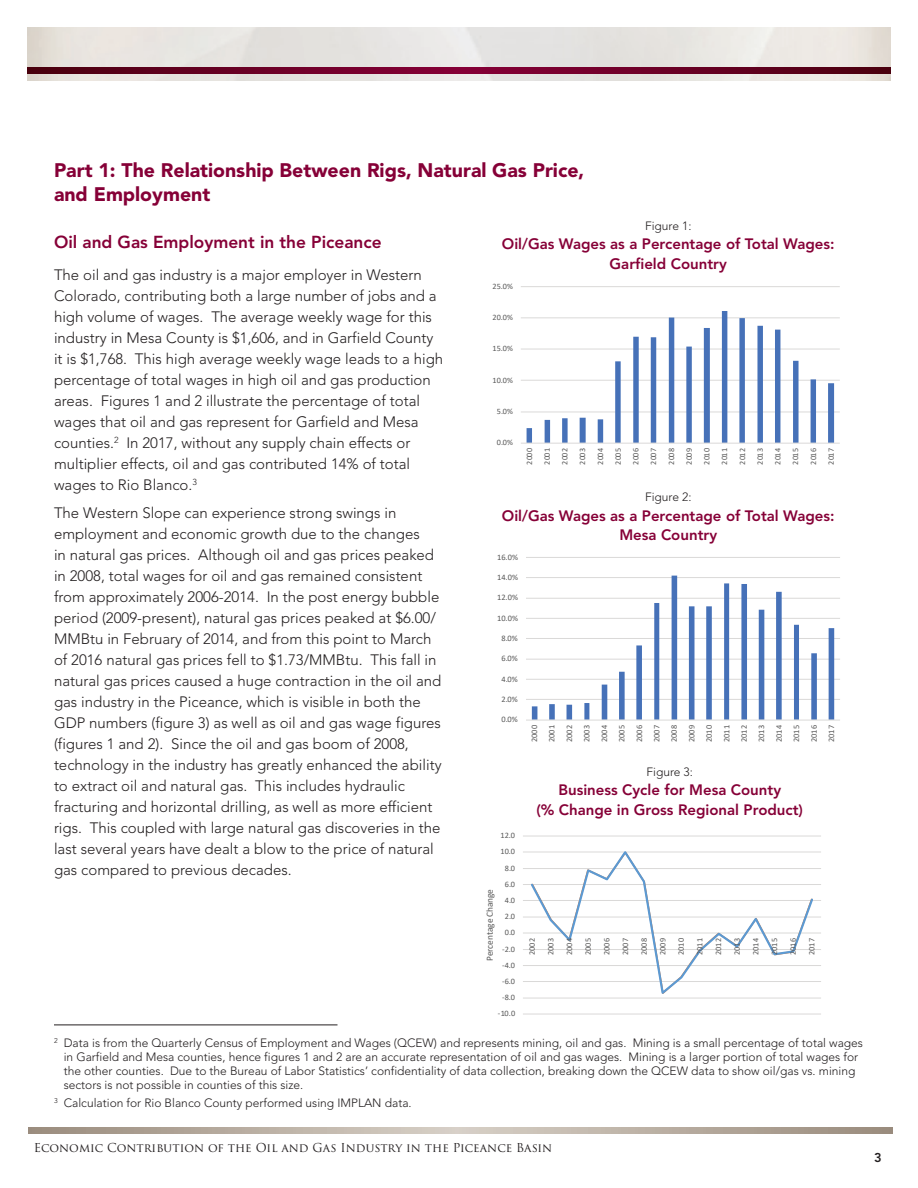
<style>
.page{position:relative;width:918px;height:1188px;background:#fff}
.page>*{position:absolute;margin:0;border:0;box-sizing:border-box;transform-origin:0 0}
.t1{font:900 19.5px/24px "Avenir";color:#860037}
.t2{font:800 17.25px "Avenir";color:#860037}
.t3{font:300 15px/21px "Avenir";color:#231f20}
.t4{font:800 15px/19.5px "Avenir";color:#860037;text-align:center}
.t5{font:800 12.75px "Avenir";color:#231f20}
.t6{font:300 12px/14.2px "Avenir";color:#231f20}
.t7{font:12px "Trajan Pro 3";color:#231f20}
.t8{font:9.3px "Calibri";color:#595959}
.t9{font:8.4px/17.4px "Calibri";letter-spacing:.025em;color:#595959;text-align:justify}
.t10{font:8.25px/17.7px "Calibri";letter-spacing:.025em;color:#595959;text-align:justify}
</style>
<div class="page">
<img style="left:27px;top:27px;width:864px;height:54px">
<svg style="left:27px;top:68px;width:864px;height:6px;background:#680023"></svg>
<svg style="left:28px;top:1128px;width:864px;height:6px;background:#b8ada1"></svg>
<hr style="left:54px;top:1025px;width:284px;height:1px;background:#231f20">
<hr style="left:521px;top:412px;width:319px;height:1px;background:#dad9d8">
<hr style="left:521px;top:380px;width:319px;height:1px;background:#dad9d8">
<hr style="left:521px;top:349px;width:319px;height:1px;background:#dad9d8">
<hr style="left:521px;top:318px;width:319px;height:1px;background:#dad9d8">
<hr style="left:521px;top:286px;width:319px;height:1px;background:#dad9d8">
<svg style="left:527px;top:311px;width:307px;height:132px"></svg>
<hr style="left:521px;top:443px;width:319px;height:1px;background:#dad9d8">
<hr style="left:526px;top:699px;width:314px;height:1px;background:#dad9d8">
<hr style="left:526px;top:679px;width:314px;height:1px;background:#dad9d8">
<hr style="left:526px;top:659px;width:314px;height:1px;background:#dad9d8">
<hr style="left:526px;top:638px;width:314px;height:1px;background:#dad9d8">
<hr style="left:526px;top:618px;width:314px;height:1px;background:#dad9d8">
<hr style="left:526px;top:598px;width:314px;height:1px;background:#dad9d8">
<hr style="left:526px;top:577px;width:314px;height:1px;background:#dad9d8">
<hr style="left:526px;top:557px;width:314px;height:1px;background:#dad9d8">
<svg style="left:532px;top:576px;width:302px;height:144px"></svg>
<hr style="left:526px;top:720px;width:314px;height:1px;background:#dad9d8">
<hr style="left:523px;top:1014px;width:298px;height:1px;background:#dad9d8">
<hr style="left:523px;top:998px;width:298px;height:1px;background:#dad9d8">
<hr style="left:523px;top:981px;width:298px;height:1px;background:#dad9d8">
<hr style="left:523px;top:965px;width:298px;height:1px;background:#dad9d8">
<hr style="left:523px;top:949px;width:298px;height:1px;background:#dad9d8">
<hr style="left:523px;top:917px;width:298px;height:1px;background:#dad9d8">
<hr style="left:523px;top:900px;width:298px;height:1px;background:#dad9d8">
<hr style="left:523px;top:884px;width:298px;height:1px;background:#dad9d8">
<hr style="left:523px;top:868px;width:298px;height:1px;background:#dad9d8">
<hr style="left:523px;top:852px;width:298px;height:1px;background:#dad9d8">
<hr style="left:523px;top:836px;width:298px;height:1px;background:#dad9d8">
<hr style="left:523px;top:933px;width:298px;height:1px;background:#dad9d8">
<svg style="left:529px;top:851px;width:286px;height:143px"></svg>
<h1 class="t1" style="left:54px;top:159px;width:532px">Part 1: The Relationship Between Rigs, Natural Gas Price, and Employment</h1>
<p class="t2" style="left:54px;top:232px;width:329px">Oil and Gas Employment in the Piceance</p>
<p class="t3" style="left:54px;top:265px;width:391px">The oil and gas industry is a major employer in Western Colorado, contributing both a large number of jobs and a high volume of wages. The average weekly wage for this industry in Mesa County is $1,606, and in Garfield County it is $1,768. This high average weekly wage leads to a high percentage of total wages in high oil and gas production areas. Figures 1 and 2 illustrate the percentage of total wages that oil and gas represent for Garfield and Mesa counties.<sup>2</sup> In 2017, without any supply chain effects or multiplier effects, oil and gas contributed 14% of total wages to Rio Blanco.<sup>3</sup></p>
<p class="t3" style="left:54px;top:502px;width:389px">The Western Slope can experience strong swings in employment and economic growth due to the changes<br>in natural gas prices. Although oil and gas prices peaked in 2008, total wages for oil and gas remained consistent from approximately 2006-2014. In the post energy bubble period (2009-present), natural gas prices peaked at $6.00/ MMBtu in February of 2014, and from this point to March of 2016 natural gas prices fell to $1.73/MMBtu. This fall in natural gas prices caused a huge contraction in the oil and gas industry in the Piceance, which is visible in both the GDP numbers (figure 3) as well as oil and gas wage figures (figures 1 and 2). Since the oil and gas boom of 2008, technology in the industry has greatly enhanced the ability to extract oil and natural gas. This includes hydraulic fracturing and horizontal drilling, as well as more efficient rigs. This coupled with large natural gas discoveries in the last several years have dealt a blow to the price of natural gas compared to previous decades.</p>
<p class="t6" style="left:645px;top:218px;width:48px">Figure 1:</p>
<p class="t4" style="left:502px;top:234px;width:334px">Oil/Gas Wages as a Percentage of Total Wages:<br>Garfield Country</p>
<p class="t10" style="left:493px;top:277px;width:22px">25.0%</p>
<p class="t10" style="left:493px;top:308px;width:22px">20.0%</p>
<p class="t10" style="left:493px;top:340px;width:22px">15.0%</p>
<p class="t10" style="left:493px;top:371px;width:22px">10.0%</p>
<p class="t10" style="left:497px;top:402px;width:18px">5.0%</p>
<p class="t10" style="left:497px;top:433px;width:18px">0.0%</p>
<p class="t10" style="left:520px;top:465px;width:18px;rotate:-90deg">2000<br>2001<br>2002<br>2003<br>2004<br>2005<br>2006<br>2007<br>2008<br>2009<br>2010<br>2011<br>2012<br>2013<br>2014<br>2015<br>2016<br>2017</p>
<p class="t6" style="left:645px;top:490px;width:48px">Figure 2:</p>
<p class="t4" style="left:502px;top:506px;width:334px">Oil/Gas Wages as a Percentage of Total Wages:<br>Mesa Country</p>
<p class="t9" style="left:497px;top:548px;width:23px">16.0%</p>
<p class="t9" style="left:497px;top:568px;width:23px">14.0%</p>
<p class="t9" style="left:497px;top:589px;width:23px">12.0%</p>
<p class="t9" style="left:497px;top:609px;width:23px">10.0%</p>
<p class="t9" style="left:501px;top:629px;width:18px">8.0%</p>
<p class="t9" style="left:501px;top:650px;width:18px">6.0%</p>
<p class="t9" style="left:501px;top:670px;width:18px">4.0%</p>
<p class="t9" style="left:501px;top:690px;width:18px">2.0%</p>
<p class="t9" style="left:501px;top:710px;width:18px">0.0%</p>
<p class="t10" style="left:500px;top:826px;width:16px">12.0</p>
<p class="t10" style="left:500px;top:843px;width:16px">10.0</p>
<p class="t10" style="left:505px;top:859px;width:12px">8.0</p>
<p class="t10" style="left:505px;top:875px;width:12px">6.0</p>
<p class="t8" style="left:483px;top:961px;width:74px;rotate:-90deg">Percentage Change</p>
<p class="t10" style="left:505px;top:891px;width:12px">4.0</p>
<p class="t10" style="left:505px;top:907px;width:12px">2.0</p>
<p class="t10" style="left:505px;top:924px;width:12px">0.0</p>
<p class="t10" style="left:502px;top:940px;width:15px">-2.0</p>
<p class="t10" style="left:502px;top:956px;width:15px">-4.0</p>
<p class="t10" style="left:502px;top:972px;width:15px">-6.0</p>
<p class="t10" style="left:502px;top:988px;width:15px">-8.0</p>
<p class="t10" style="left:498px;top:1005px;width:19px">-10.0</p>
<p class="t9" style="left:525px;top:742px;width:19px;rotate:-90deg">2000<br>2001<br>2002<br>2003<br>2004<br>2005<br>2006<br>2007<br>2008<br>2009<br>2010<br>2011<br>2012<br>2013<br>2014<br>2015<br>2016<br>2017</p>
<p class="t6" style="left:647px;top:764px;width:48px">Figure 3:</p>
<p class="t4" style="left:536px;top:780px;width:268px">Business Cycle for Mesa County<br>(% Change in Gross Regional Product)</p>
<p class="t10" style="left:523px;top:955px;width:18px;rotate:-90deg">2002</p>
<p class="t10" style="left:542px;top:955px;width:18px;rotate:-90deg">2003</p>
<p class="t10" style="left:560px;top:955px;width:18px;rotate:-90deg">2004</p>
<p class="t10" style="left:579px;top:955px;width:18px;rotate:-90deg">2005</p>
<p class="t10" style="left:598px;top:955px;width:18px;rotate:-90deg">2006</p>
<p class="t10" style="left:616px;top:955px;width:18px;rotate:-90deg">2007</p>
<p class="t10" style="left:635px;top:955px;width:18px;rotate:-90deg">2008</p>
<p class="t10" style="left:654px;top:955px;width:18px;rotate:-90deg">2009</p>
<p class="t10" style="left:672px;top:955px;width:18px;rotate:-90deg">2010</p>
<p class="t10" style="left:691px;top:955px;width:18px;rotate:-90deg">2011</p>
<p class="t10" style="left:710px;top:955px;width:18px;rotate:-90deg">2012</p>
<p class="t10" style="left:728px;top:955px;width:18px;rotate:-90deg">2013</p>
<p class="t10" style="left:747px;top:955px;width:18px;rotate:-90deg">2014</p>
<p class="t10" style="left:765px;top:955px;width:18px;rotate:-90deg">2015</p>
<p class="t10" style="left:784px;top:955px;width:18px;rotate:-90deg">2016</p>
<p class="t10" style="left:803px;top:955px;width:18px;rotate:-90deg">2017</p>
<p class="t6" style="left:64px;top:1036px;width:801px;text-indent:-10px"><sup>2</sup> Data is from the Quarterly Census of Employment and Wages (QCEW) and represents mining, oil and gas. Mining is a small percentage of total wages in Garfield and Mesa counties, hence figures 1 and 2 are an accurate representation of oil and gas wages. Mining is a larger portion of total wages for the other counties. Due to the Bureau of Labor Statistics’ confidentiality of data collection, breaking down the QCEW data to show oil/gas vs. mining sectors is not possible in counties of this size.</p>
<p class="t6" style="left:54px;top:1096px;width:359px"><sup>3</sup> Calculation for Rio Blanco County performed using IMPLAN data.</p>
<p class="t7" style="left:34px;top:1139px;width:520px">Economic Contribution of the Oil and Gas Industry in the Piceance Basin</p>
<p class="t5" style="left:874px;top:1150px;width:9px">3</p>
</div>
